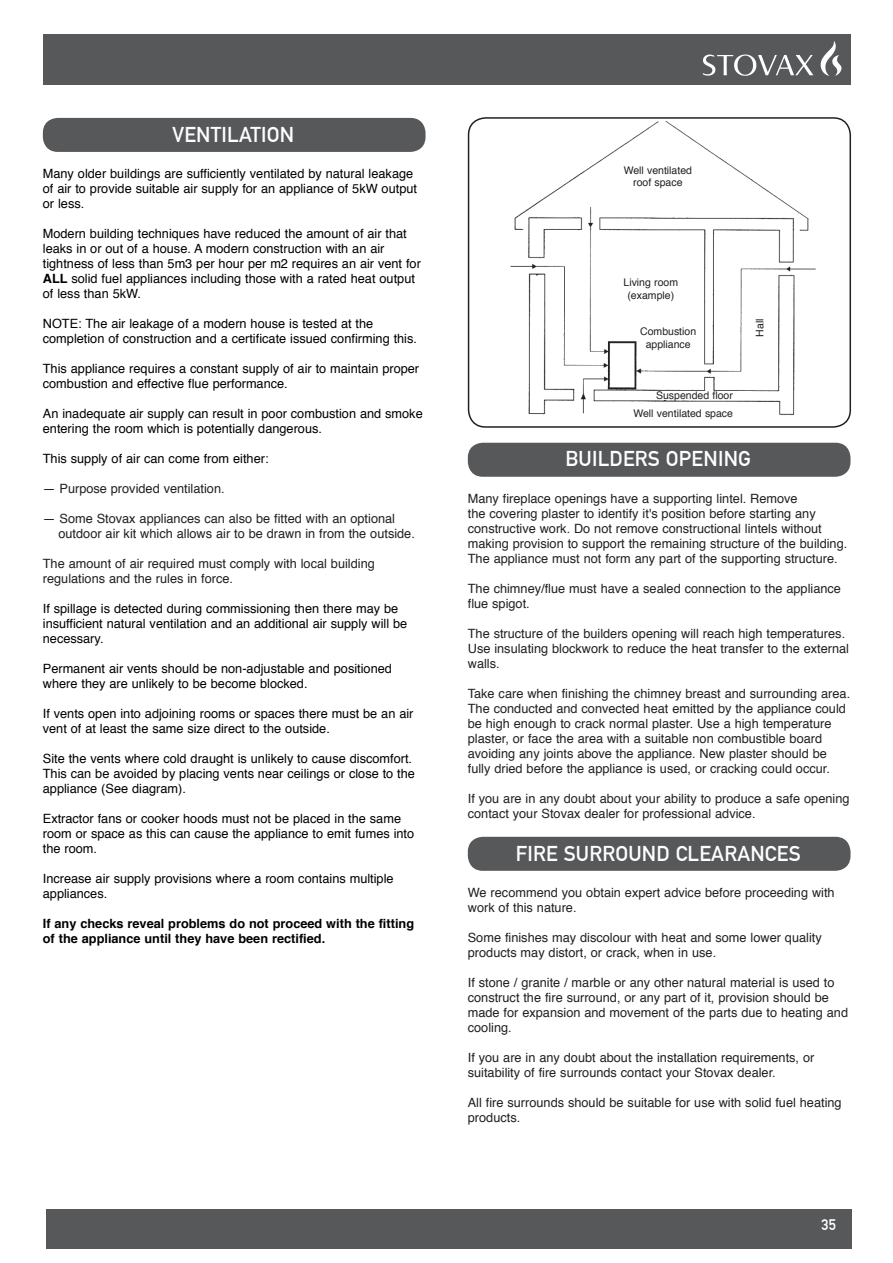
<style>
.page{position:relative;width:893px;height:1263px;background:#fff}
.page>*{position:absolute;margin:0;border:0;box-sizing:border-box;transform-origin:0 0}
.t1{font:700 21px "DIN Alternate";letter-spacing:.01em;color:#fff}
.t2{font:700 15px "DIN Alternate";color:#fff}
.t3{font:12.75px/15px "Helvetica";color:#231f20}
.t4{font:12.75px/15px "Helvetica";color:#000}
.t5{font:700 12.75px/15px "Helvetica";color:#000}
.t6{font:10.5px/12.6px "Helvetica";color:#231f20;text-align:center}
.s1{font-weight:700}
</style>
<div class="page">
<div style="left:43px;top:35px;width:807px;height:50px;background:#57585a"></div>
<div style="left:46px;top:1209px;width:805px;height:39px;background:#57585a"></div>
<img style="left:821px;top:41px;width:13px;height:35px">
<div style="left:43px;top:118px;width:383px;height:34px;background:#57585a;border-radius:15px"></div>
<img style="left:473px;top:120px;width:343px;height:307px">
<div style="left:468px;top:117px;width:383px;height:311px;border:2px solid #231f20;border-radius:17px"></div>
<div style="left:617px;top:160px;width:82px;height:32px;background:#fff"></div>
<div style="left:601px;top:270px;width:99px;height:36px;background:#fff"></div>
<div style="left:745px;top:294px;width:29px;height:67px;background:#fff"></div>
<div style="left:599px;top:405px;width:168px;height:16px;background:#fff"></div>
<div style="left:636px;top:391px;width:116px;height:9px;background:#fff"></div>
<div style="left:616px;top:323px;width:32px;height:16px;background:#fff"></div>
<div style="left:638px;top:322px;width:60px;height:31px;background:#fff"></div>
<div style="left:468px;top:443px;width:382px;height:34px;background:#57585a;border-radius:15px"></div>
<div style="left:468px;top:837px;width:382px;height:34px;background:#57585a;border-radius:15px"></div>
<h1 class="t1" style="left:172px;top:118px;width:123px">VENTILATION</h1>
<p class="t4" style="left:43px;top:166px;width:376px">Many older buildings are sufficiently ventilated by natural leakage of air to provide suitable air supply for an appliance of 5kW output or less.</p>
<p class="t4" style="left:43px;top:226px;width:380px">Modern building techniques have reduced the amount of air that leaks in or out of a house. A modern construction with an air tightness of less than 5m3 per hour per m2 requires an air vent for <span class="s1">ALL</span> solid fuel appliances including those with a rated heat output of less than 5kW.</p>
<p class="t4" style="left:43px;top:316px;width:376px">NOTE: The air leakage of a modern house is tested at the completion of construction and a certificate issued confirming this.</p>
<p class="t4" style="left:43px;top:361px;width:378px">This appliance requires a constant supply of air to maintain proper combustion and effective flue performance.</p>
<p class="t4" style="left:43px;top:406px;width:381px">An inadequate air supply can result in poor combustion and smoke entering the room which is potentially dangerous.</p>
<p class="t4" style="left:43px;top:451px;width:227px">This supply of air can come from either:</p>
<p class="t3" style="left:43px;top:481px;width:183px">— Purpose provided ventilation.</p>
<p class="t3" style="left:58px;top:511px;width:358px;text-indent:-16px">— Some Stovax appliances can also be fitted with an optional outdoor air kit which allows air to be drawn in from the outside.</p>
<p class="t3" style="left:43px;top:556px;width:333px">The amount of air required must comply with local building regulations and the rules in force.</p>
<p class="t4" style="left:43px;top:601px;width:366px">If spillage is detected during commissioning then there may be insufficient natural ventilation and an additional air supply will be necessary.</p>
<p class="t4" style="left:43px;top:661px;width:351px">Permanent air vents should be non-adjustable and positioned where they are unlikely to be become blocked.</p>
<p class="t4" style="left:43px;top:706px;width:372px">If vents open into adjoining rooms or spaces there must be an air vent of at least the same size direct to the outside.</p>
<p class="t4" style="left:43px;top:751px;width:374px">Site the vents where cold draught is unlikely to cause discomfort.<br>This can be avoided by placing vents near ceilings or close to the appliance (See diagram).</p>
<p class="t4" style="left:43px;top:811px;width:373px">Extractor fans or cooker hoods must not be placed in the same room or space as this can cause the appliance to emit fumes into the room.</p>
<p class="t4" style="left:43px;top:871px;width:352px">Increase air supply provisions where a room contains multiple appliances.</p>
<p class="t5" style="left:43px;top:916px;width:373px">If any checks reveal problems do not proceed with the fitting of the appliance until they have been rectified.</p>
<p class="t6" style="left:624px;top:164px;width:70px">Well ventilated roof space</p>
<p class="t6" style="left:624px;top:276px;width:56px">Living room (example)</p>
<p class="t6" style="left:640px;top:326px;width:58px">Combustion appliance</p>
<p class="t6" style="left:656px;top:389px;width:78px">Suspended floor</p>
<p class="t6" style="left:633px;top:408px;width:101px">Well ventilated space</p>
<p class="t6" style="left:754px;top:337px;width:20px;rotate:-90deg">Hall</p>
<h1 class="t1" style="left:566px;top:443px;width:187px">BUILDERS OPENING</h1>
<p class="t3" style="left:468px;top:491px;width:381px">Many fireplace openings have a supporting lintel. Remove<br>the covering plaster to identify it's position before starting any constructive work. Do not remove constructional lintels without making provision to support the remaining structure of the building.<br>The appliance must not form any part of the supporting structure.</p>
<p class="t3" style="left:468px;top:581px;width:375px">The chimney/flue must have a sealed connection to the appliance flue spigot.</p>
<p class="t3" style="left:468px;top:626px;width:383px">The structure of the builders opening will reach high temperatures.<br>Use insulating blockwork to reduce the heat transfer to the external walls.</p>
<p class="t3" style="left:468px;top:686px;width:384px">Take care when finishing the chimney breast and surrounding area.<br>The conducted and convected heat emitted by the appliance could be high enough to crack normal plaster. Use a high temperature plaster, or face the area with a suitable non combustible board avoiding any joints above the appliance. New plaster should be fully dried before the appliance is used, or cracking could occur.</p>
<p class="t3" style="left:468px;top:791px;width:383px">If you are in any doubt about your ability to produce a safe opening contact your Stovax dealer for professional advice.</p>
<h1 class="t1" style="left:516px;top:837px;width:286px">FIRE SURROUND CLEARANCES</h1>
<p class="t3" style="left:468px;top:885px;width:368px">We recommend you obtain expert advice before proceeding with work of this nature.</p>
<p class="t3" style="left:468px;top:930px;width:355px">Some finishes may discolour with heat and some lower quality products may distort, or crack, when in use.</p>
<p class="t3" style="left:468px;top:975px;width:382px">If stone / granite / marble or any other natural material is used to construct the fire surround, or any part of it, provision should be made for expansion and movement of the parts due to heating and cooling.</p>
<p class="t3" style="left:468px;top:1050px;width:348px">If you are in any doubt about the installation requirements, or suitability of fire surrounds contact your Stovax dealer.</p>
<p class="t3" style="left:468px;top:1095px;width:375px">All fire surrounds should be suitable for use with solid fuel heating products.</p>
<p class="t2" style="left:821px;top:1213px;width:16px">35</p>
</div>
